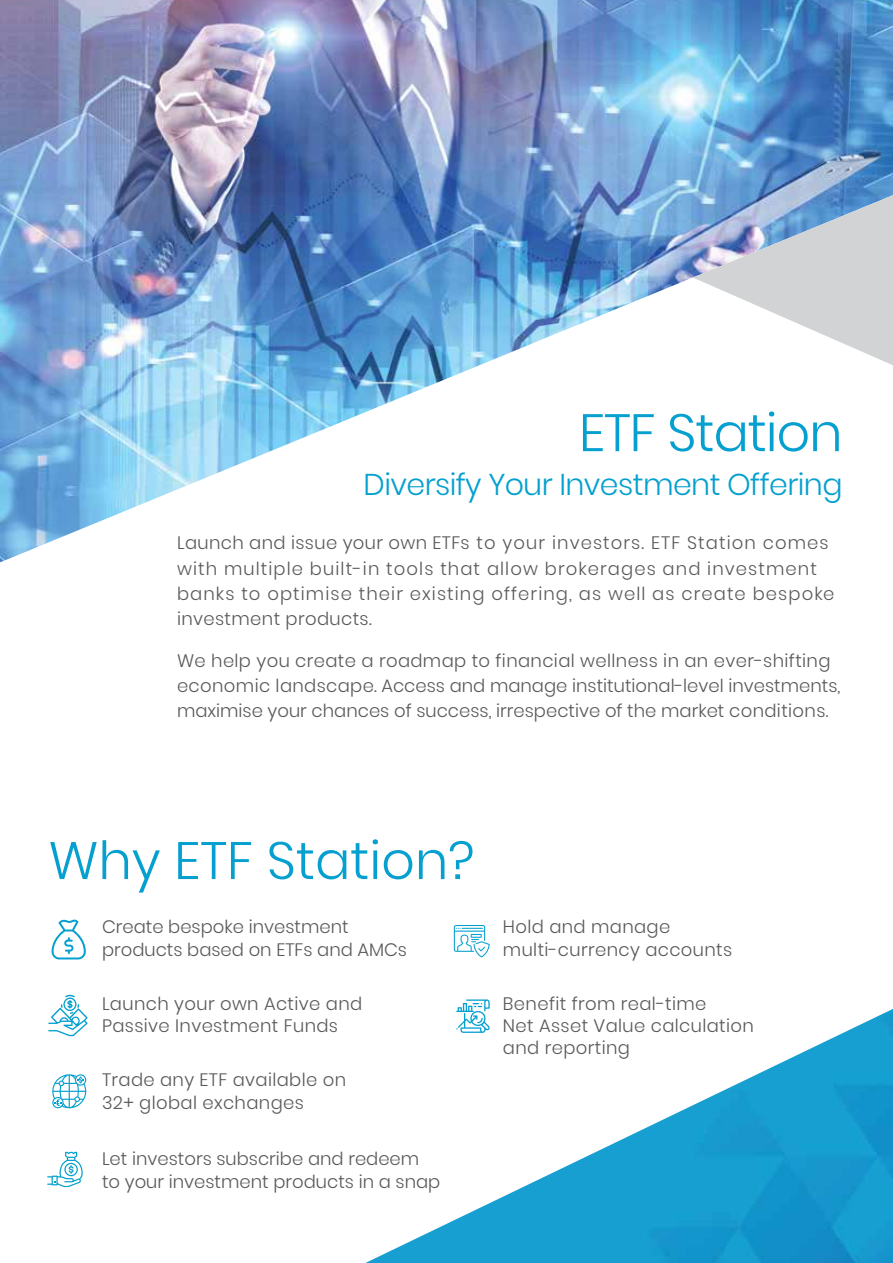
<style>
.page{position:relative;width:893px;height:1263px;background:#fff}
.page>*{position:absolute;margin:0;border:0;box-sizing:border-box;transform-origin:0 0}
.t1{font:300 52.5px "Poppins";color:#05a0cf}
.t2{font:300 52.5px "Poppins";letter-spacing:-.02em;color:#05a0cf}
.t3{font:300 30px "Poppins";letter-spacing:-.02em;color:#05a0cf}
.t4{font:300 18px/25.2px "Poppins";color:#58595b}
.t5{font:300 18px/25.2px "Poppins";letter-spacing:.06em;color:#58595b}
.t6{font:300 18px/22.2px "Poppins";letter-spacing:.02em;color:#58595b}
</style>
<div class="page">
<svg style="left:51px;top:919px;width:35px;height:40px"></svg>
<svg style="left:48px;top:995px;width:40px;height:41px"></svg>
<svg style="left:52px;top:1074px;width:35px;height:35px"></svg>
<svg style="left:454px;top:925px;width:36px;height:32px"></svg>
<svg style="left:457px;top:999px;width:33px;height:10px"></svg>
<svg style="left:47px;top:1152px;width:36px;height:35px"></svg>
<img style="left:365px;top:1009px;width:528px;height:254px">
<img style="left:0;top:0;width:893px;height:562px">
<svg style="left:693px;top:195px;width:200px;height:170px"></svg>
<h1 class="t2" style="left:579px;top:402px;width:265px">ETF Station</h1>
<h2 class="t3" style="left:364px;top:467px;width:480px">Diversify Your Investment Offering</h2>
<p class="t5" style="left:177px;top:531px;width:659px">Launch and issue your own ETFs to your investors. ETF Station comes with multiple built-in tools that allow brokerages and investment banks to optimise their existing offering, as well as create bespoke investment products.</p>
<p class="t4" style="left:177px;top:648px;width:665px">We help you create a roadmap to financial wellness in an ever-shifting economic landscape. Access and manage institutional-level investments, maximise your chances of success, irrespective of the market conditions.</p>
<h1 class="t1" style="left:48px;top:830px;width:427px">Why ETF Station?</h1>
<p class="t4" style="left:102px;top:916px;width:307px;line-height:22.2px">Create bespoke investment products based on ETFs and AMCs</p>
<p class="t6" style="left:102px;top:992px;width:262px">Launch your own Active and<br>Passive Investment Funds</p>
<p class="t6" style="left:102px;top:1069px;width:246px">Trade any ETF available on<br>32+ global exchanges</p>
<p class="t4" style="left:102px;top:1148px;width:340px;line-height:22.2px">Let investors subscribe and redeem to your investment products in a snap</p>
<p class="t6" style="left:503px;top:916px;width:231px">Hold and manage multi-currency accounts</p>
<p class="t6" style="left:503px;top:992px;width:252px">Benefit from real-time<br>Net Asset Value calculation and reporting</p>
</div>
